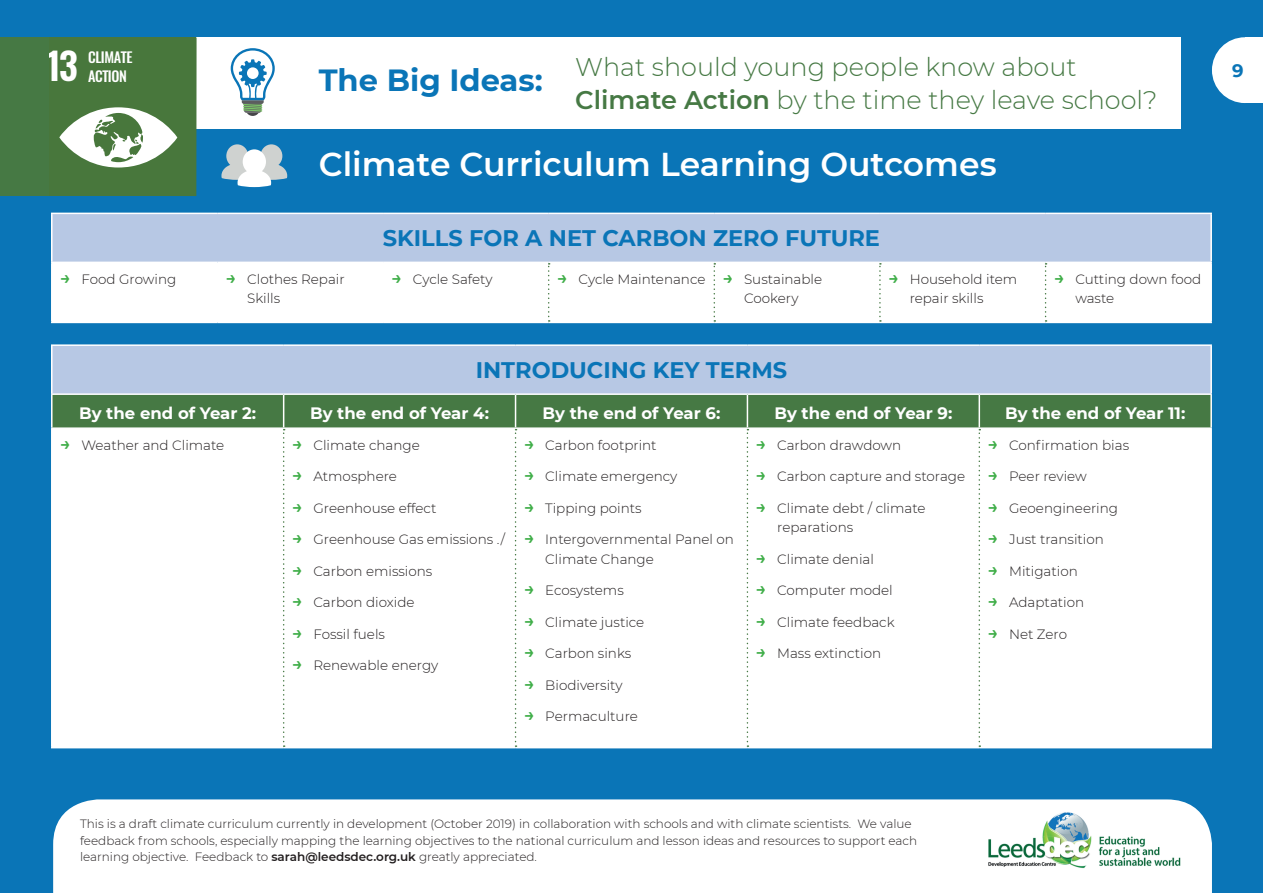
<style>
.page{position:relative;width:1263px;height:893px;background:#0a75b7}
.page>*{position:absolute;margin:0;border:0;box-sizing:border-box;transform-origin:0 0}
.t1{font:600 37.35px "Oswald";color:#fff}
.t2{font:600 33px "Montserrat";color:#fff}
.t3{font:700 30.6px "Montserrat";color:#0a75b7}
.t4{font:300 25.5px/33px "Montserrat";color:#467944}
.t5{font:700 22.5px "Montserrat";color:#0a75b7}
.t6{font:700 18px "Montserrat";color:#0a75b7}
.t7{font:700 16.5px "Montserrat";color:#fff}
.t8{font:500 14.25px/18.9px "Oswald";letter-spacing:-.03em;color:#fff}
.t9{font:300 13.5px/19.5px "Montserrat";color:#231f20}
.t10{font:300 12px/16.5px "Montserrat";color:#231f20}
.s1{font-weight:600}
.s2{font-weight:600;font-size:18px;color:#40ae49}
</style>
<div class="page">
<div style="left:197px;top:37px;width:984px;height:92px;background:#fff"></div>
<div style="left:53px;top:799px;width:1159px;height:94px;background:#fff"></div>
<div style="left:38px;top:37px;width:159px;height:159px;background:#48773c"></div>
<svg style="left:59px;top:107px;width:118px;height:61px"></svg>
<img style="left:980px;top:810px;width:206px;height:63px">
<svg style="left:221px;top:144px;width:66px;height:43px"></svg>
<div style="left:0;top:37px;width:48px;height:159px;background:#467944"></div>
<svg style="left:231px;top:48px;width:44px;height:68px"></svg>
<svg style="left:1212px;top:37px;width:33px;height:66px"></svg>
<div style="left:1245px;top:37px;width:18px;height:66px;background:#fff"></div>
<div style="left:52px;top:213px;width:1159px;height:49px;background:#b7c8e4"></div>
<div style="left:53px;top:263px;width:1157px;height:59px;background:#fff"></div>
<hr style="left:51px;top:214px;width:2px;height:48px;background:#fff">
<hr style="left:51px;top:263px;width:2px;height:59px;background:#fff">
<hr style="left:217px;top:263px;width:1px;height:59px;background:#fff">
<hr style="left:382px;top:263px;width:2px;height:59px;background:#fff">
<hr style="left:1210px;top:263px;width:2px;height:59px;background:#fff">
<hr style="left:51px;top:322px;width:166px;height:1px;background:#fff">
<hr style="left:217px;top:322px;width:166px;height:1px;background:#fff">
<hr style="left:383px;top:322px;width:166px;height:1px;background:#fff">
<hr style="left:549px;top:322px;width:165px;height:1px;background:#fff">
<hr style="left:714px;top:322px;width:166px;height:1px;background:#fff">
<hr style="left:880px;top:322px;width:165px;height:1px;background:#fff">
<hr style="left:1045px;top:322px;width:167px;height:1px;background:#fff">
<hr style="left:51px;top:213px;width:166px;height:1px;background:#fff">
<hr style="left:217px;top:213px;width:166px;height:1px;background:#fff">
<hr style="left:383px;top:213px;width:166px;height:1px;background:#fff">
<hr style="left:549px;top:213px;width:165px;height:1px;background:#fff">
<hr style="left:714px;top:213px;width:166px;height:1px;background:#fff">
<hr style="left:880px;top:213px;width:165px;height:1px;background:#fff">
<hr style="left:1045px;top:213px;width:167px;height:1px;background:#fff">
<hr style="left:1210px;top:214px;width:2px;height:48px;background:#fff">
<hr style="left:51px;top:262px;width:166px;height:1px;background:#fff">
<hr style="left:217px;top:262px;width:166px;height:1px;background:#fff">
<hr style="left:383px;top:262px;width:166px;height:1px;background:#fff">
<hr style="left:549px;top:262px;width:165px;height:1px;background:#fff">
<hr style="left:714px;top:262px;width:166px;height:1px;background:#fff">
<hr style="left:880px;top:262px;width:165px;height:1px;background:#fff">
<hr style="left:1045px;top:262px;width:167px;height:1px;background:#fff">
<svg style="left:548px;top:263px;width:2px;height:59px"></svg>
<svg style="left:879px;top:263px;width:2px;height:59px"></svg>
<svg style="left:713px;top:263px;width:2px;height:59px"></svg>
<svg style="left:1045px;top:263px;width:1px;height:59px"></svg>
<div style="left:52px;top:345px;width:1159px;height:49px;background:#b7c8e4"></div>
<hr style="left:51px;top:346px;width:2px;height:47px;background:#fff">
<hr style="left:51px;top:395px;width:2px;height:32px;background:#fff">
<hr style="left:51px;top:429px;width:2px;height:318px;background:#fff">
<hr style="left:1210px;top:429px;width:2px;height:318px;background:#fff">
<hr style="left:51px;top:747px;width:233px;height:1px;background:#fff">
<hr style="left:284px;top:747px;width:231px;height:1px;background:#fff">
<hr style="left:515px;top:747px;width:232px;height:1px;background:#fff">
<hr style="left:747px;top:747px;width:232px;height:1px;background:#fff">
<hr style="left:979px;top:747px;width:233px;height:1px;background:#fff">
<hr style="left:51px;top:344px;width:233px;height:2px;background:#fff">
<hr style="left:284px;top:344px;width:231px;height:2px;background:#fff">
<hr style="left:515px;top:344px;width:232px;height:2px;background:#fff">
<hr style="left:747px;top:344px;width:232px;height:2px;background:#fff">
<hr style="left:979px;top:344px;width:233px;height:2px;background:#fff">
<hr style="left:1210px;top:346px;width:2px;height:47px;background:#fff">
<hr style="left:51px;top:393px;width:233px;height:2px;background:#fff">
<hr style="left:284px;top:393px;width:231px;height:2px;background:#fff">
<hr style="left:515px;top:393px;width:232px;height:2px;background:#fff">
<hr style="left:747px;top:393px;width:232px;height:2px;background:#fff">
<hr style="left:979px;top:393px;width:233px;height:2px;background:#fff">
<hr style="left:1210px;top:395px;width:2px;height:32px;background:#fff">
<hr style="left:51px;top:427px;width:233px;height:2px;background:#fff">
<hr style="left:979px;top:427px;width:233px;height:2px;background:#fff">
<svg style="left:52px;top:394px;width:1159px;height:353px;background:#edf2ed"></svg>
<h1 class="t1" style="left:44px;top:40px;width:36px">13</h1>
<p class="t8" style="left:88px;top:48px;width:46px">CLIMATE<br>ACTION</p>
<h3 class="t4" style="left:575px;top:49px;width:584px">What should young people know about<br><span class="s1">Climate Action</span> by the time they leave school?</h3>
<h3 class="t3" style="left:319px;top:58px;width:225px">The Big Ideas:</h3>
<h3 class="t6" style="left:1232px;top:58px;width:13px">9</h3>
<h2 class="t2" style="left:319px;top:141px;width:679px">Climate Curriculum Learning Outcomes</h2>
<h3 class="t5" style="left:383px;top:222px;width:499px">SKILLS FOR A NET CARBON ZERO FUTURE</h3>
<p class="t9" style="left:60px;top:269px;width:118px"><span class="s2">→</span> Food Growing</p>
<p class="t9" style="left:247px;top:269px;width:99px;text-indent:-21px"><span class="s2">→</span> Clothes Repair<br>Skills</p>
<p class="t9" style="left:392px;top:269px;width:103px"><span class="s2">→</span> Cycle Safety</p>
<p class="t9" style="left:744px;top:269px;width:80px;text-indent:-187px"><span class="s2">→</span> Cycle Maintenance <span class="s2">→</span> Sustainable<br>Cookery</p>
<p class="t9" style="left:910px;top:269px;width:109px;text-indent:-21px"><span class="s2">→</span> Household item repair skills</p>
<p class="t9" style="left:1075px;top:269px;width:127px;text-indent:-21px"><span class="s2">→</span> Cutting down food waste</p>
<h3 class="t5" style="left:476px;top:353px;width:313px">INTRODUCING KEY TERMS</h3>
<p class="t7" style="left:79px;top:401px;width:179px">By the end of Year 2:</p>
<p class="t7" style="left:310px;top:401px;width:180px">By the end of Year 4:</p>
<p class="t7" style="left:542px;top:401px;width:179px">By the end of Year 6:</p>
<p class="t7" style="left:774px;top:401px;width:179px">By the end of Year 9:</p>
<p class="t7" style="left:1005px;top:401px;width:182px">By the end of Year 11:</p>
<p class="t9" style="left:60px;top:435px;width:166px"><span class="s2">→</span> Weather and Climate</p>
<p class="t9" style="left:292px;top:435px;width:129px"><span class="s2">→</span> Climate change</p>
<p class="t9" style="left:292px;top:466px;width:106px"><span class="s2">→</span> Atmosphere</p>
<p class="t9" style="left:292px;top:498px;width:146px"><span class="s2">→</span> Greenhouse effect</p>
<p class="t9" style="left:292px;top:529px;width:214px"><span class="s2">→</span> Greenhouse Gas emissions ./</p>
<p class="t9" style="left:292px;top:561px;width:142px"><span class="s2">→</span> Carbon emissions</p>
<p class="t9" style="left:292px;top:592px;width:124px"><span class="s2">→</span> Carbon dioxide</p>
<p class="t9" style="left:292px;top:624px;width:94px"><span class="s2">→</span> Fossil fuels</p>
<p class="t9" style="left:292px;top:655px;width:148px"><span class="s2">→</span> Renewable energy</p>
<p class="t9" style="left:988px;top:435px;width:143px"><span class="s2">→</span> Confirmation bias</p>
<p class="t9" style="left:988px;top:466px;width:100px"><span class="s2">→</span> Peer review</p>
<p class="t9" style="left:988px;top:498px;width:132px"><span class="s2">→</span> Geoengineering</p>
<p class="t9" style="left:988px;top:529px;width:118px"><span class="s2">→</span> Just transition</p>
<p class="t9" style="left:988px;top:561px;width:92px"><span class="s2">→</span> Mitigation</p>
<p class="t9" style="left:988px;top:592px;width:98px"><span class="s2">→</span> Adaptation</p>
<p class="t9" style="left:988px;top:624px;width:81px"><span class="s2">→</span> Net Zero</p>
<p class="t9" style="left:524px;top:435px;width:134px"><span class="s2">→</span> Carbon footprint</p>
<p class="t9" style="left:524px;top:466px;width:155px"><span class="s2">→</span> Climate emergency</p>
<p class="t9" style="left:524px;top:498px;width:119px"><span class="s2">→</span> Tipping points</p>
<p class="t9" style="left:545px;top:529px;width:190px;text-indent:-21px"><span class="s2">→</span> Intergovernmental Panel on<br>Climate Change</p>
<p class="t9" style="left:524px;top:580px;width:101px"><span class="s2">→</span> Ecosystems</p>
<p class="t9" style="left:524px;top:612px;width:122px"><span class="s2">→</span> Climate justice</p>
<p class="t9" style="left:524px;top:643px;width:109px"><span class="s2">→</span> Carbon sinks</p>
<p class="t9" style="left:524px;top:675px;width:100px"><span class="s2">→</span> Biodiversity</p>
<p class="t9" style="left:524px;top:706px;width:115px"><span class="s2">→</span> Permaculture</p>
<p class="t9" style="left:756px;top:435px;width:147px"><span class="s2">→</span> Carbon drawdown</p>
<p class="t9" style="left:756px;top:466px;width:211px"><span class="s2">→</span> Carbon capture and storage</p>
<p class="t9" style="left:777px;top:498px;width:150px;text-indent:-21px"><span class="s2">→</span> Climate debt / climate reparations</p>
<p class="t9" style="left:756px;top:549px;width:120px"><span class="s2">→</span> Climate denial</p>
<p class="t9" style="left:756px;top:580px;width:138px"><span class="s2">→</span> Computer model</p>
<p class="t9" style="left:756px;top:612px;width:140px"><span class="s2">→</span> Climate feedback</p>
<p class="t9" style="left:756px;top:643px;width:127px"><span class="s2">→</span> Mass extinction</p>
<p class="t10" style="left:80px;top:815px;width:839px">This is a draft climate curriculum currently in development (October 2019) in collaboration with schools and with climate scientists. We value feedback from schools, especially mapping the learning objectives to the national curriculum and lesson ideas and resources to support each learning objective. Feedback to <span class="s1">sarah@leedsdec.org.uk</span> greatly appreciated.</p>
</div>
